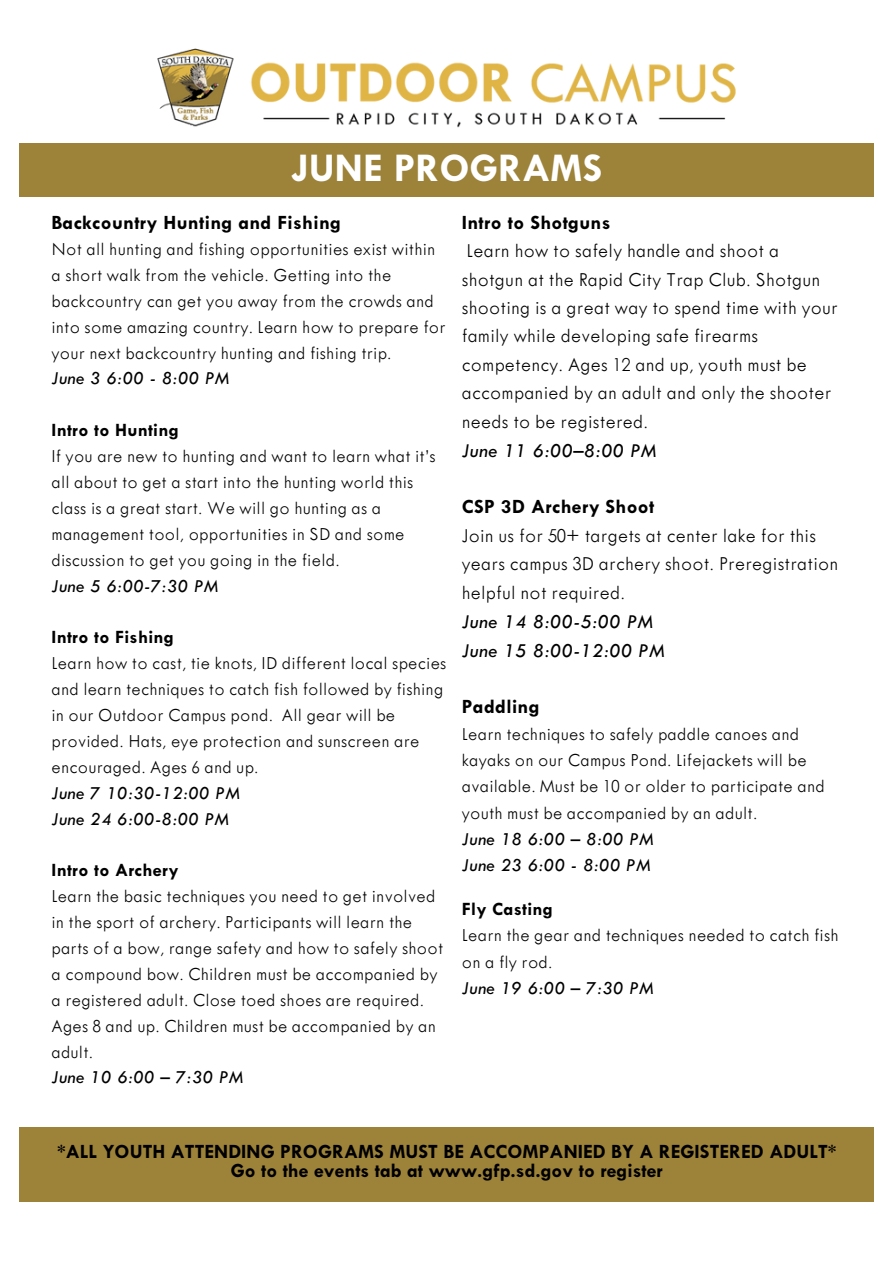
<style>
.page{position:relative;width:894px;height:1264px;background:#fff}
.page>*{position:absolute;margin:0;border:0;box-sizing:border-box;transform-origin:0 0}
.t1{font:700 41.1px "Tw Cen MT Std";color:#fff}
.t2{font:300 20.4px/28.5px "Tw Cen MT Std";letter-spacing:.015em;color:#000}
.t3{font:700 20.4px/19.6px "Tw Cen MT Std";color:#000;text-align:center}
.t4{font:italic 20.4px "Tw Cen MT Std";letter-spacing:.015em;color:#000}
.t5{font:300 18.9px/25.8px "Tw Cen MT Std";letter-spacing:.015em;color:#000}
.t6{font:italic 18.9px "Tw Cen MT Std";letter-spacing:.015em;color:#000}
.t7{font:700 18.9px "Tw Cen MT Std";letter-spacing:.015em;color:#000}
</style>
<div class="page">
<img style="left:157px;top:48px;width:579px;height:80px">
<div style="left:19px;top:144px;width:854px;height:53px;background:#9d8239"></div>
<div style="left:19px;top:1126px;width:855px;height:75px;background:#9d8239"></div>
<p class="t1" style="left:291px;top:155px;width:312px">JUNE PROGRAMS</p>
<h1 class="t3" style="left:51px;top:214px;width:291px">Backcountry Hunting and Fishing</h1>
<p class="t5" style="left:51px;top:238px;width:395px">Not all hunting and fishing opportunities exist within a short walk from the vehicle. Getting into the backcountry can get you away from the crowds and into some amazing country. Learn how to prepare for your next backcountry hunting and fishing trip.</p>
<p class="t6" style="left:51px;top:372px;width:179px">June 3 6:00 - 8:00 PM</p>
<p class="t7" style="left:51px;top:424px;width:129px">Intro to Hunting</p>
<p class="t5" style="left:51px;top:445px;width:385px">If you are new to hunting and want to learn what it’s all about to get a start into the hunting world this class is a great start. We will go hunting as a management tool, opportunities in SD and some discussion to get you going in the field.</p>
<p class="t6" style="left:51px;top:579px;width:168px">June 5 6:00-7:30 PM</p>
<p class="t7" style="left:51px;top:631px;width:124px">Intro to Fishing</p>
<p class="t5" style="left:51px;top:652px;width:396px">Learn how to cast, tie knots, ID different local species and learn techniques to catch fish followed by fishing in our Outdoor Campus pond. All gear will be provided. Hats, eye protection and sunscreen are encouraged. Ages 6 and up.</p>
<p class="t6" style="left:51px;top:786px;width:190px">June 7 10:30-12:00 PM</p>
<p class="t6" style="left:51px;top:812px;width:179px">June 24 6:00-8:00 PM</p>
<p class="t7" style="left:51px;top:864px;width:129px">Intro to Archery</p>
<p class="t5" style="left:51px;top:884px;width:393px">Learn the basic techniques you need to get involved in the sport of archery. Participants will learn the parts of a bow, range safety and how to safely shoot a compound bow. Children must be accompanied by a registered adult. Close toed shoes are required.<br>Ages 8 and up. Children must be accompanied by an adult.</p>
<p class="t6" style="left:51px;top:1071px;width:193px">June 10 6:00 – 7:30 PM</p>
<p class="t3" style="left:461px;top:214px;width:150px">Intro to Shotguns</p>
<p class="t2" style="left:461px;top:238px;width:377px">Learn how to safely handle and shoot a shotgun at the Rapid City Trap Club. Shotgun shooting is a great way to spend time with your family while developing safe firearms competency. Ages 12 and up, youth must be accompanied by an adult and only the shooter needs to be registered.</p>
<p class="t4" style="left:461px;top:444px;width:196px">June 11 6:00–8:00 PM</p>
<p class="t3" style="left:461px;top:498px;width:194px">CSP 3D Archery Shoot</p>
<p class="t2" style="left:461px;top:522px;width:378px">Join us for 50+ targets at center lake for this years campus 3D archery shoot. Preregistration helpful not required.</p>
<p class="t4" style="left:461px;top:615px;width:193px">June 14 8:00-5:00 PM</p>
<p class="t4" style="left:461px;top:643px;width:204px">June 15 8:00-12:00 PM</p>
<p class="t3" style="left:461px;top:698px;width:79px">Paddling</p>
<p class="t5" style="left:461px;top:722px;width:364px;line-height:26.2px">Learn techniques to safely paddle canoes and kayaks on our Campus Pond. Lifejackets will be available. Must be 10 or older to participate and youth must be accompanied by an adult.</p>
<p class="t6" style="left:461px;top:832px;width:193px">June 18 6:00 – 8:00 PM</p>
<p class="t6" style="left:461px;top:859px;width:190px">June 23 6:00 - 8:00 PM</p>
<p class="t7" style="left:461px;top:902px;width:93px">Fly Casting</p>
<p class="t5" style="left:461px;top:923px;width:378px;line-height:26.2px">Learn the gear and techniques needed to catch fish on a fly rod.</p>
<p class="t6" style="left:461px;top:981px;width:193px">June 19 6:00 – 7:30 PM</p>
<p class="t3" style="left:57px;top:1142px;width:780px">*ALL YOUTH ATTENDING PROGRAMS MUST BE ACCOMPANIED BY A REGISTERED ADULT*<br>Go to the events tab at www.gfp.sd.gov to register</p>
</div>
